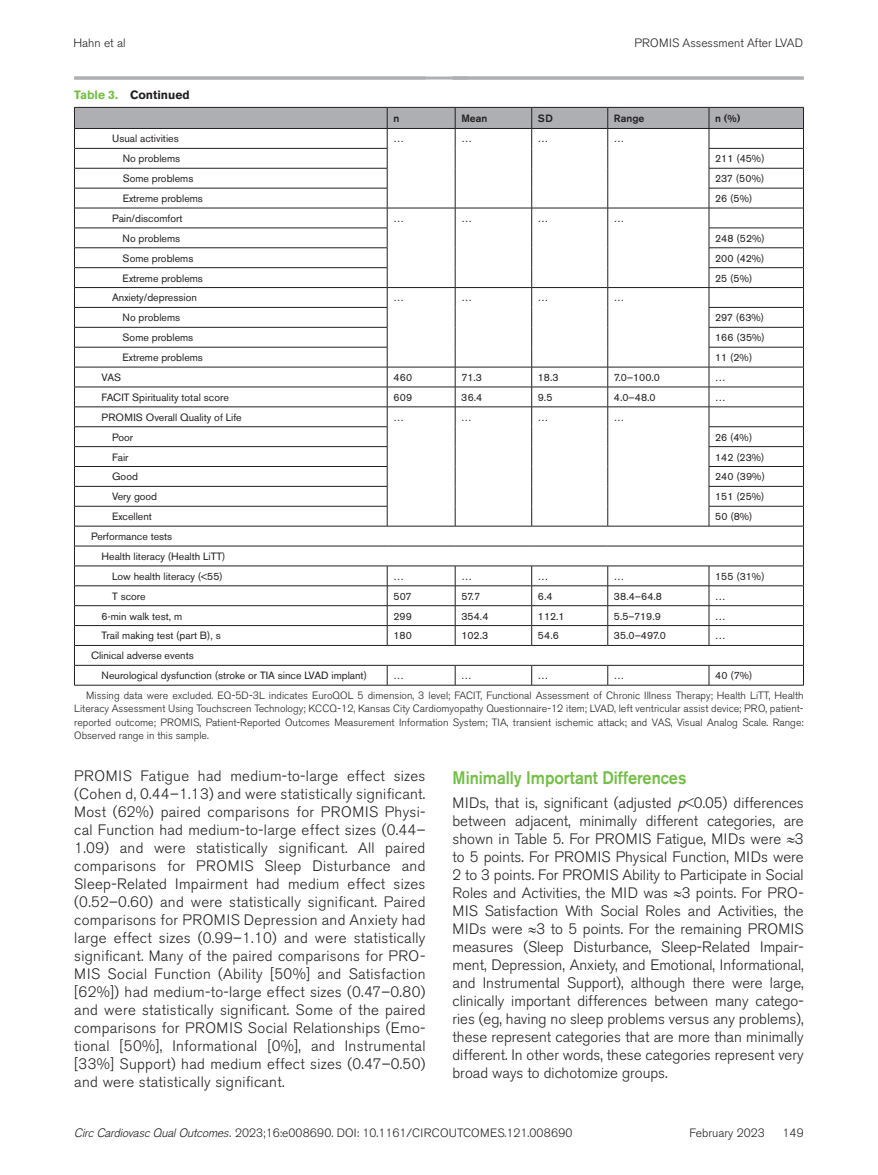
<style>
.page{position:relative;width:878px;height:1175px;background:#fff}
.page>*{position:absolute;margin:0;border:0;box-sizing:border-box;transform-origin:0 0}
.t1{font:500 18px "Akzidenz Grotesk BE";color:#71bf44;scale:.9 1}
.t2{font:300 15px/18px "Akzidenz Grotesk BE";color:#231f20;text-align:justify}
.t3{font:300 12px "Akzidenz Grotesk BE";letter-spacing:.02em;color:#231f20}
.t4{font:300 12px "Akzidenz Grotesk BE";color:#231f20}
.t5{font:700 12px "Akzidenz Grotesk BE";color:#231f20}
.t6{font:10.5px/20px "Akzidenz Grotesk BE";color:#231f20}
.t7{font:300 10.5px/13.5px "Akzidenz Grotesk BE";color:#231f20;text-align:justify}
.t8{font:500 10.5px "Akzidenz Grotesk BE";color:#231f20}
.s1{color:#71bf44}
.s2{font-size:9px}
.s3{font-family:"Akzidenz Grotesk";font-style:italic}
.s4{font-size:12.75px}
</style>
<div class="page">
<svg style="left:467px;top:76px;width:336px;height:4px"></svg>
<svg style="left:74px;top:76px;width:393px;height:4px;fill:#b4b5b9"></svg>
<hr style="left:74px;top:685px;width:313px;height:1px;background:#231f20">
<hr style="left:387px;top:685px;width:68px;height:1px;background:#231f20">
<hr style="left:455px;top:685px;width:76px;height:1px;background:#231f20">
<hr style="left:531px;top:685px;width:76px;height:1px;background:#231f20">
<hr style="left:607px;top:685px;width:102px;height:1px;background:#231f20">
<svg style="left:74px;top:107px;width:730px;height:578px"></svg>
<hr style="left:709px;top:685px;width:94px;height:1px;background:#231f20">
<p class="t4" style="left:74px;top:36px;width:54px">Hahn et al</p>
<p class="t4" style="left:634px;top:36px;width:170px">PROMIS Assessment After LVAD</p>
<p class="t5" style="left:74px;top:88px;width:117px"><span class="s1">Table 3.</span> Continued</p>
<p class="t8" style="left:393px;top:112px;width:7px">n</p>
<p class="t8" style="left:461px;top:112px;width:28px">Mean</p>
<p class="t8" style="left:538px;top:112px;width:16px">SD</p>
<p class="t8" style="left:614px;top:112px;width:32px">Range</p>
<p class="t8" style="left:715px;top:112px;width:27px">n (%)</p>
<p class="t6" style="left:112px;top:129px;width:68px">Usual activities</p>
<p class="t6" style="left:393px;top:129px;width:12px">…</p>
<p class="t6" style="left:461px;top:129px;width:12px">…</p>
<p class="t6" style="left:538px;top:129px;width:12px">…</p>
<p class="t6" style="left:614px;top:129px;width:12px">…</p>
<p class="t6" style="left:123px;top:149px;width:59px">No problems</p>
<p class="t6" style="left:715px;top:149px;width:51px">211 (45%)</p>
<p class="t6" style="left:123px;top:168px;width:72px">Some problems</p>
<p class="t6" style="left:715px;top:168px;width:51px">237 (50%)</p>
<p class="t6" style="left:123px;top:188px;width:82px">Extreme problems</p>
<p class="t6" style="left:715px;top:188px;width:39px">26 (5%)</p>
<p class="t6" style="left:112px;top:208px;width:72px">Pain/discomfort</p>
<p class="t6" style="left:393px;top:208px;width:12px">…</p>
<p class="t6" style="left:461px;top:208px;width:12px">…</p>
<p class="t6" style="left:538px;top:208px;width:12px">…</p>
<p class="t6" style="left:614px;top:208px;width:12px">…</p>
<p class="t6" style="left:123px;top:228px;width:59px">No problems</p>
<p class="t6" style="left:715px;top:228px;width:51px">248 (52%)</p>
<p class="t6" style="left:123px;top:248px;width:72px">Some problems</p>
<p class="t6" style="left:715px;top:248px;width:51px">200 (42%)</p>
<p class="t6" style="left:123px;top:268px;width:82px">Extreme problems</p>
<p class="t6" style="left:715px;top:268px;width:39px">25 (5%)</p>
<p class="t6" style="left:112px;top:288px;width:86px">Anxiety/depression</p>
<p class="t6" style="left:393px;top:288px;width:12px">…</p>
<p class="t6" style="left:461px;top:288px;width:12px">…</p>
<p class="t6" style="left:538px;top:288px;width:12px">…</p>
<p class="t6" style="left:614px;top:288px;width:12px">…</p>
<p class="t6" style="left:123px;top:308px;width:59px">No problems</p>
<p class="t6" style="left:715px;top:308px;width:51px">297 (63%)</p>
<p class="t6" style="left:123px;top:327px;width:72px">Some problems</p>
<p class="t6" style="left:715px;top:327px;width:51px">166 (35%)</p>
<p class="t6" style="left:123px;top:347px;width:82px">Extreme problems</p>
<p class="t6" style="left:715px;top:347px;width:39px">11 (2%)</p>
<p class="t6" style="left:102px;top:367px;width:21px">VAS</p>
<p class="t6" style="left:393px;top:367px;width:20px">460</p>
<p class="t6" style="left:461px;top:367px;width:22px">71.3</p>
<p class="t6" style="left:538px;top:367px;width:22px">18.3</p>
<p class="t6" style="left:614px;top:367px;width:48px">7.0–100.0</p>
<p class="t6" style="left:715px;top:367px;width:12px">…</p>
<p class="t6" style="left:102px;top:387px;width:129px">FACIT Spirituality total score</p>
<p class="t6" style="left:393px;top:387px;width:20px">609</p>
<p class="t6" style="left:461px;top:387px;width:22px">36.4</p>
<p class="t6" style="left:538px;top:387px;width:16px">9.5</p>
<p class="t6" style="left:614px;top:387px;width:43px">4.0–48.0</p>
<p class="t6" style="left:715px;top:387px;width:12px">…</p>
<p class="t6" style="left:102px;top:407px;width:141px">PROMIS Overall Quality of Life</p>
<p class="t6" style="left:393px;top:407px;width:12px">…</p>
<p class="t6" style="left:461px;top:407px;width:12px">…</p>
<p class="t6" style="left:538px;top:407px;width:12px">…</p>
<p class="t6" style="left:614px;top:407px;width:12px">…</p>
<p class="t6" style="left:112px;top:427px;width:23px">Poor</p>
<p class="t6" style="left:715px;top:427px;width:39px">26 (4%)</p>
<p class="t6" style="left:112px;top:447px;width:18px">Fair</p>
<p class="t6" style="left:715px;top:447px;width:51px">142 (23%)</p>
<p class="t6" style="left:112px;top:467px;width:27px">Good</p>
<p class="t6" style="left:715px;top:467px;width:51px">240 (39%)</p>
<p class="t6" style="left:112px;top:486px;width:47px">Very good</p>
<p class="t6" style="left:715px;top:486px;width:51px">151 (25%)</p>
<p class="t6" style="left:112px;top:506px;width:41px">Excellent</p>
<p class="t6" style="left:715px;top:506px;width:39px">50 (8%)</p>
<p class="t6" style="left:91px;top:526px;width:83px">Performance tests</p>
<p class="t6" style="left:102px;top:546px;width:125px">Health literacy (Health LiTT)</p>
<p class="t6" style="left:112px;top:566px;width:112px">Low health literacy (<span class="s2">&lt;</span>55)</p>
<p class="t6" style="left:393px;top:566px;width:12px">…</p>
<p class="t6" style="left:461px;top:566px;width:12px">…</p>
<p class="t6" style="left:538px;top:566px;width:12px">…</p>
<p class="t6" style="left:614px;top:566px;width:12px">…</p>
<p class="t6" style="left:715px;top:566px;width:51px">155 (31%)</p>
<p class="t6" style="left:112px;top:586px;width:35px">T score</p>
<p class="t6" style="left:393px;top:586px;width:20px">507</p>
<p class="t6" style="left:461px;top:586px;width:20px">57.7</p>
<p class="t6" style="left:538px;top:586px;width:16px">6.4</p>
<p class="t6" style="left:614px;top:586px;width:50px">38.4–64.8</p>
<p class="t6" style="left:715px;top:586px;width:12px">…</p>
<p class="t6" style="left:102px;top:606px;width:82px">6-min walk test, m</p>
<p class="t6" style="left:393px;top:606px;width:20px">299</p>
<p class="t6" style="left:461px;top:606px;width:29px">354.4</p>
<p class="t6" style="left:538px;top:606px;width:28px">112.1</p>
<p class="t6" style="left:614px;top:606px;width:49px">5.5–719.9</p>
<p class="t6" style="left:715px;top:606px;width:12px">…</p>
<p class="t6" style="left:102px;top:626px;width:121px">Trail making test (part B), s</p>
<p class="t6" style="left:393px;top:626px;width:20px">180</p>
<p class="t6" style="left:461px;top:626px;width:28px">102.3</p>
<p class="t6" style="left:538px;top:626px;width:22px">54.6</p>
<p class="t6" style="left:614px;top:626px;width:54px">35.0–497.0</p>
<p class="t6" style="left:715px;top:626px;width:12px">…</p>
<p class="t6" style="left:102px;top:645px;width:267px;text-indent:-10px">Clinical adverse events<br>Neurological dysfunction (stroke or TIA since LVAD implant)</p>
<p class="t6" style="left:393px;top:665px;width:12px">…</p>
<p class="t6" style="left:461px;top:665px;width:12px">…</p>
<p class="t6" style="left:538px;top:665px;width:12px">…</p>
<p class="t6" style="left:614px;top:665px;width:12px">…</p>
<p class="t6" style="left:715px;top:665px;width:39px">40 (7%)</p>
<p class="t7" style="left:74px;top:688px;width:731px;text-indent:12px">Missing data were excluded. EQ-5D-3L indicates EuroQOL 5 dimension, 3 level; FACIT, Functional Assessment of Chronic Illness Therapy; Health LiTT, Health Literacy Assessment Using Touchscreen Technology; KCCQ-12, Kansas City Cardiomyopathy Questionnaire-12 item; LVAD, left ventricular assist device; PRO, patient&shy;reported outcome; PROMIS, Patient-Reported Outcomes Measurement Information System; TIA, transient ischemic attack; and VAS, Visual Analog Scale. Range:<br>Observed range in this sample.</p>
<p class="t2" style="left:74px;top:766px;width:353px">PROMIS Fatigue had medium-to-large effect sizes (Cohen d, 0.44–1.13) and were statistically significant.<br>Most (62%) paired comparisons for PROMIS Physi&shy;cal Function had medium-to-large effect sizes (0.44– 1.09) and were statistically significant. All paired comparisons for PROMIS Sleep Disturbance and Sleep-Related Impairment had medium effect sizes (0.52–0.60) and were statistically significant. Paired comparisons for PROMIS Depression and Anxiety had large effect sizes (0.99–1.10) and were statistically significant. Many of the paired comparisons for PRO-MIS Social Function (Ability [50%] and Satisfaction [62%]) had medium-to-large effect sizes (0.47–0.80) and were statistically significant. Some of the paired comparisons for PROMIS Social Relationships (Emo&shy;tional [50%], Informational [0%], and Instrumental [33%] Support) had medium effect sizes (0.47–0.50) and were statistically significant.</p>
<p class="t1" style="left:452px;top:766px;width:261px">Minimally Important Differences</p>
<p class="t2" style="left:452px;top:794px;width:353px">MIDs, that is, significant (adjusted <span class="s3">p</span><span class="s4">&lt;</span>0.05) differences between adjacent, minimally different categories, are shown in Table 5. For PROMIS Fatigue, MIDs were ≈3 to 5 points. For PROMIS Physical Function, MIDs were 2 to 3 points. For PROMIS Ability to Participate in Social Roles and Activities, the MID was ≈3 points. For PRO-MIS Satisfaction With Social Roles and Activities, the MIDs were ≈3 to 5 points. For the remaining PROMIS measures (Sleep Disturbance, Sleep-Related Impair&shy;ment, Depression, Anxiety, and Emotional, Informational, and Instrumental Support), although there were large, clinically important differences between many catego&shy;ries (eg, having no sleep problems versus any problems), these represent categories that are more than minimally different. In other words, these categories represent very broad ways to dichotomize groups.</p>
<p class="t3" style="left:74px;top:1126px;width:500px"><span class="s3">Circ Cardiovasc Qual Outcomes.</span> 2023;16:e008690. DOI: 10.1161/CIRCOUTCOMES.121.008690</p>
<p class="t4" style="left:689px;top:1126px;width:76px">February 2023</p>
<p class="t4" style="left:782px;top:1126px;width:23px">149</p>
</div>
